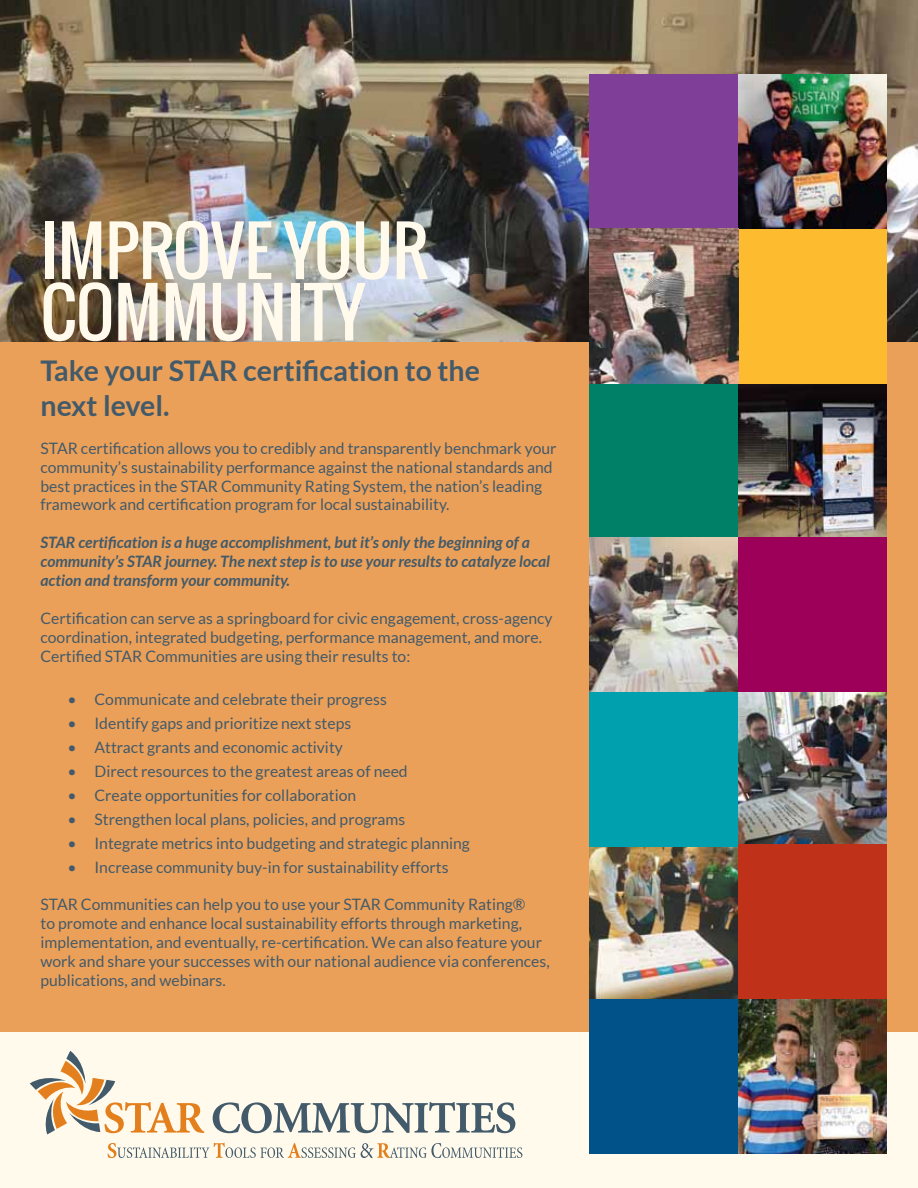
<style>
.page{position:relative;width:918px;height:1188px;background:#fff}
.page>*{position:absolute;margin:0;border:0;box-sizing:border-box;transform-origin:0 0}
.t1{font:66px/61.5px "Oswald";color:#fffaec}
.t2{font:700 28.5px/34.5px "Lato";color:#425a69}
.t3{font:15.75px/18.9px "Lato";color:#425a69}
.t4{font:italic 700 15.75px/18.9px "Lato";color:#425a69}
</style>
<div class="page">
<div style="left:0;top:1022px;width:918px;height:166px;background:#fffaec"></div>
<div style="left:0;top:0;width:918px;height:1032px;background:#eba05a"></div>
<img style="left:0;top:0;width:918px;height:342px">
<svg style="left:213px;top:1102px;width:302px;height:31px"></svg>
<svg style="left:108px;top:1143px;width:414px;height:15px"></svg>
<svg style="left:30px;top:1051px;width:174px;height:83px"></svg>
<img style="left:590px;top:537px;width:148px;height:155px">
<img style="left:590px;top:847px;width:148px;height:152px">
<img style="left:738px;top:692px;width:149px;height:152px">
<img style="left:738px;top:384px;width:149px;height:153px">
<img style="left:738px;top:74px;width:149px;height:155px">
<div style="left:738px;top:229px;width:149px;height:155px;background:#fdbb30"></div>
<div style="left:590px;top:382px;width:148px;height:155px;background:#008066"></div>
<div style="left:590px;top:74px;width:148px;height:155px;background:#7f3f98"></div>
<div style="left:738px;top:537px;width:149px;height:155px;background:#9c0058"></div>
<div style="left:590px;top:692px;width:148px;height:155px;background:#00a0af"></div>
<div style="left:590px;top:999px;width:148px;height:155px;background:#005288"></div>
<div style="left:738px;top:844px;width:149px;height:155px;background:#c0311a"></div>
<img style="left:738px;top:999px;width:149px;height:155px">
<img style="left:590px;top:229px;width:148px;height:155px">
<h1 class="t1" style="left:40px;top:219px;width:389px">IMPROVE YOUR<br>COMMUNITY</h1>
<h2 class="t2" style="left:40px;top:353px;width:441px">Take your STAR certification to the next level.</h2>
<p class="t3" style="left:40px;top:438px;width:518px">STAR certification allows you to credibly and transparently benchmark your community’s sustainability performance against the national standards and best practices in the STAR Community Rating System, the nation’s leading framework and certification program for local sustainability.</p>
<p class="t4" style="left:40px;top:533px;width:511px">STAR certification is a huge accomplishment, but it’s only the beginning of a community’s STAR journey. The next step is to use your results to catalyze local action and transform your community.</p>
<p class="t3" style="left:40px;top:609px;width:514px">Certification can serve as a springboard for civic engagement, cross-agency coordination, integrated budgeting, performance management, and more.<br>Certified STAR Communities are using their results to:</p>
<p class="t3" style="left:67px;top:689px;width:321px">• Communicate and celebrate their progress</p>
<p class="t3" style="left:67px;top:713px;width:285px">• Identify gaps and prioritize next steps</p>
<p class="t3" style="left:67px;top:737px;width:277px">• Attract grants and economic activity</p>
<p class="t3" style="left:67px;top:761px;width:342px">• Direct resources to the greatest areas of need</p>
<p class="t3" style="left:67px;top:785px;width:290px">• Create opportunities for collaboration</p>
<p class="t3" style="left:67px;top:809px;width:339px">• Strengthen local plans, policies, and programs</p>
<p class="t3" style="left:67px;top:833px;width:404px">• Integrate metrics into budgeting and strategic planning</p>
<p class="t3" style="left:67px;top:857px;width:383px">• Increase community buy-in for sustainability efforts</p>
<p class="t3" style="left:40px;top:895px;width:511px">STAR Communities can help you to use your STAR Community Rating®<br>to promote and enhance local sustainability efforts through marketing, implementation, and eventually, re-certification. We can also feature your work and share your successes with our national audience via conferences, publications, and webinars.</p>
</div>
